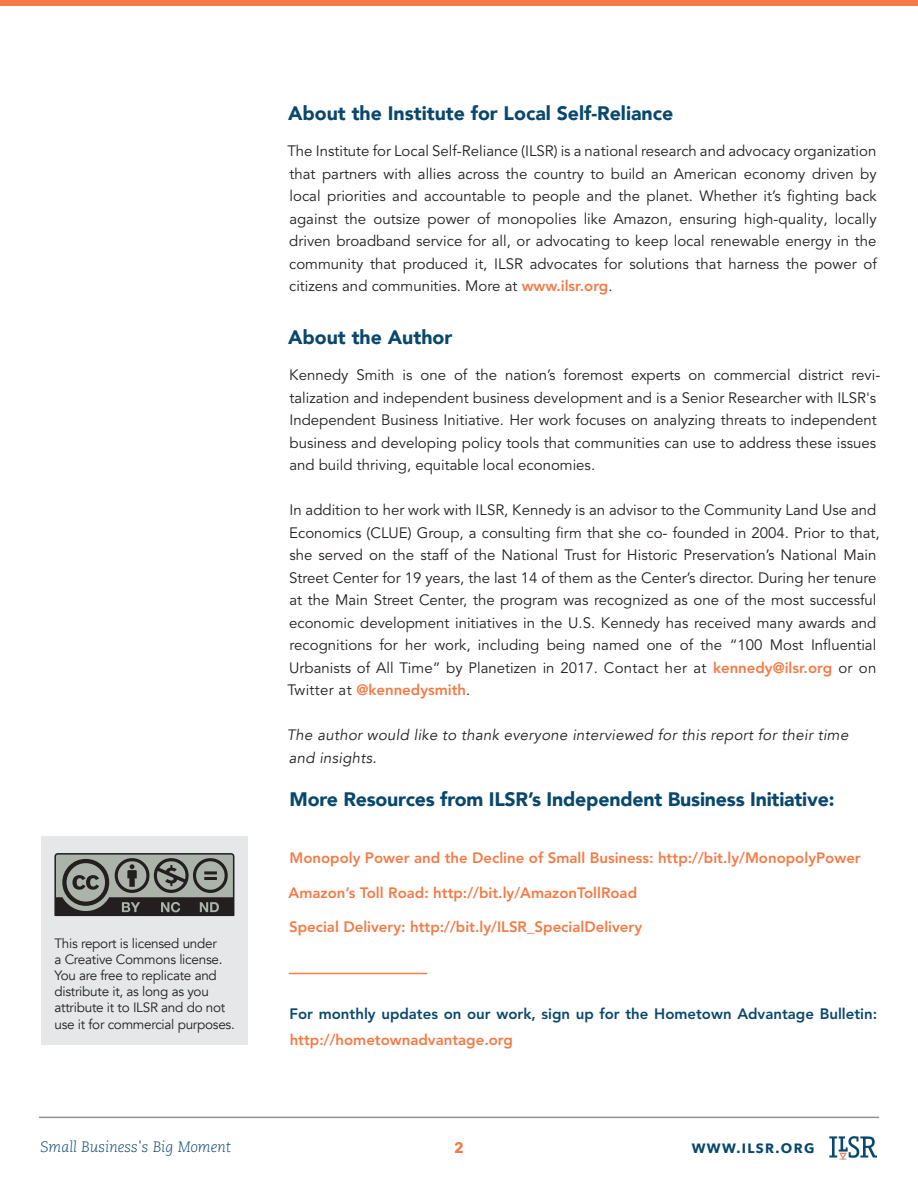
<style>
.page{position:relative;width:918px;height:1188px;background:#fff}
.page>*{position:absolute;margin:0;border:0;box-sizing:border-box;transform-origin:0 0}
.heading_2{font:900 19.5px "Avenir";letter-spacing:-.01em;color:#09486d}
.t1{font:15px/22.5px "Avenir LT Pro";color:#231f20}
.t2{font:800 15px "Avenir LT Pro";color:#f47b46}
.t3{font:800 15px/25.5px "Avenir LT Pro";color:#09486d}
.t4{font:italic 15px/22.5px "Avenir";letter-spacing:.02em;color:#231f20}
.t5{font:italic 300 15px "Caecilia LT Std";color:#09486d}
.t6{font:700 15px "Avenir Next";color:#f47b46}
.t7{font:13.5px/16.2px "Avenir";letter-spacing:-.02em;color:#231f20}
.t8{font:700 13.5px "Avenir Next";letter-spacing:.1em;color:#09486d}
.s1{font-weight:800;color:#f47b46}
.s2{color:#f47b46}
</style>
<div class="page">
<div style="left:0;top:0;width:918px;height:6px;background:#f47b46"></div>
<svg style="left:829px;top:1136px;width:48px;height:24px"></svg>
<hr style="left:39px;top:1117px;width:840px;height:1px;background:#231f20">
<hr style="left:289px;top:973px;width:138px;height:1px;background:#ff7d42">
<div style="left:41px;top:836px;width:207px;height:209px;background:#e6e7e9"></div>
<svg style="left:54px;top:853px;width:180px;height:63px"></svg>
<p class="t7" style="left:54px;top:935px;width:182px">This report is licensed under<br>a Creative Commons license.<br>You are free to replicate and distribute it, as long as you attribute it to ILSR and do not use it for commercial purposes.</p>
<p class="heading_2" style="left:288px;top:97px;width:387px">About the Institute for Local Self-Reliance</p>
<p class="t1" style="left:287px;top:140px;width:591px;text-align:justify">The Institute for Local Self-Reliance (ILSR) is a national research and advocacy organization that partners with allies across the country to build an American economy driven by local priorities and accountable to people and the planet. Whether it’s fighting back against the outsize power of monopolies like Amazon, ensuring high-quality, locally driven broadband service for all, or advocating to keep local renewable energy in the community that produced it, ILSR advocates for solutions that harness the power of citizens and communities. More at <span class="s1">www.ilsr.org</span>.</p>
<p class="heading_2" style="left:288px;top:321px;width:166px">About the Author</p>
<p class="t1" style="left:289px;top:364px;width:593px">Kennedy Smith is one of the nation’s foremost experts on commercial district revi&shy;talization and independent business development and is a Senior Researcher with ILSR's Independent Business Initiative. Her work focuses on analyzing threats to independent business and developing policy tools that communities can use to address these issues and build thriving, equitable local economies.</p>
<p class="t1" style="left:287px;top:499px;width:594px">In addition to her work with ILSR, Kennedy is an advisor to the Community Land Use and Economics (CLUE) Group, a consulting firm that she co- founded in 2004. Prior to that, she served on the staff of the National Trust for Historic Preservation’s National Main Street Center for 19 years, the last 14 of them as the Center’s director. During her tenure at the Main Street Center, the program was recognized as one of the most successful economic development initiatives in the U.S. Kennedy has received many awards and recognitions for her work, including being named one of the “100 Most Influential Urbanists of All Time” by Planetizen in 2017. Contact her at <span class="s1">kennedy@ilsr.org</span> or on Twitter at <span class="s1">@kennedysmith</span>.</p>
<p class="t4" style="left:287px;top:724px;width:563px">The author would like to thank everyone interviewed for this report for their time and insights.</p>
<p class="heading_2" style="left:289px;top:783px;width:547px">More Resources from ILSR’s Independent Business Initiative:</p>
<p class="t2" style="left:289px;top:849px;width:573px">Monopoly Power and the Decline of Small Business: http://bit.ly/MonopolyPower</p>
<p class="t2" style="left:289px;top:884px;width:350px">Amazon’s Toll Road: http://bit.ly/AmazonTollRoad</p>
<p class="t2" style="left:289px;top:918px;width:354px">Special Delivery: http://bit.ly/ILSR_SpecialDelivery</p>
<p class="t3" style="left:290px;top:1001px;width:589px">For monthly updates on our work, sign up for the Hometown Advantage Bulletin: <span class="s2">http://hometownadvantage.org</span></p>
<p class="t5" style="left:40px;top:1138px;width:192px">Small Business's Big Moment</p>
<p class="t6" style="left:454px;top:1135px;width:11px">2</p>
<p class="t8" style="left:692px;top:1136px;width:124px">WWW.ILSR.ORG</p>
</div>
